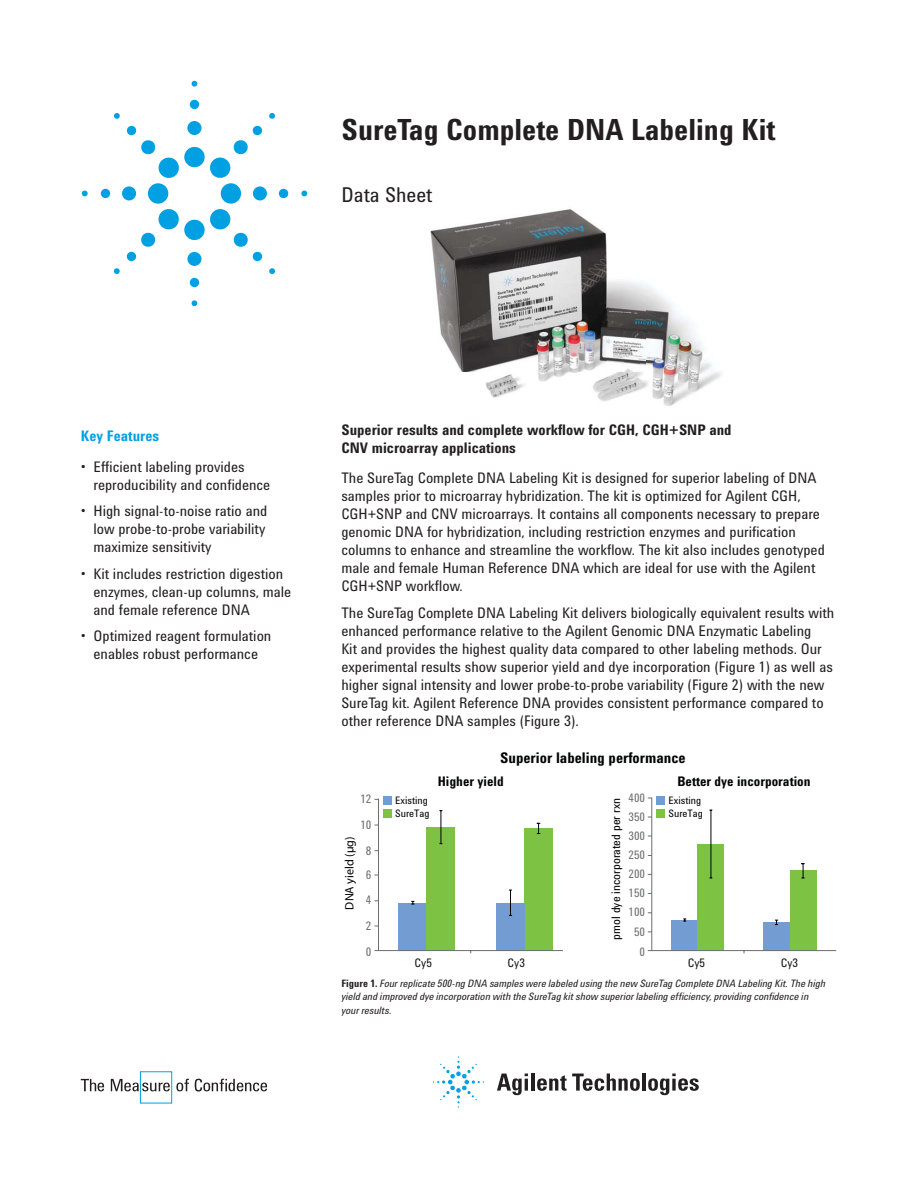
<style>
.page{position:relative;width:918px;height:1188px;background:#fff}
.page>*{position:absolute;margin:0;border:0;box-sizing:border-box;transform-origin:0 0}
.t1{font:700 30px "Agilent Condensed CFF";color:#231f20}
.t2{font:21px "Agilent Condensed CFF";color:#231f20}
.t3{font:700 15.15px "Agilent Condensed CFF";color:#020303}
.t4{font:15px/18px "Agilent Condensed CFF";color:#231f20}
.t5{font:700 15px/18px "Agilent Condensed CFF";color:#231f20}
.t6{font:700 15px "Agilent Condensed CFF";color:#00a1e4}
.t7{font:700 13.65px "Agilent Condensed CFF";color:#020303}
.t8{font:12.15px "Agilent Condensed CFF";color:#020303}
.t9{font:12.15px "Myriad";color:#020303}
.t10{font:12.15px "Agilent Condensed CFF";color:#131413}
.t11{font:12.15px "Agilent Condensed CFF";color:#6c6e70}
.t12{font:12px/18.8px "Agilent Condensed CFF";color:#6c6e70}
.t13{font:10.65px/13px "Agilent Condensed CFF";color:#020303}
.t14{font:italic 10.5px/13.5px "Agilent Condensed CFF";color:#231f20}
.s1{font-weight:700;font-style:normal}
</style>
<div class="page">
<img style="left:430px;top:209px;width:292px;height:197px">
<div style="left:184px;top:147px;width:21px;height:20px;background:#00a0e3;border-radius:50%"></div>
<div style="left:187px;top:121px;width:15px;height:14px;background:#00a0e3;border-radius:50%"></div>
<div style="left:190px;top:100px;width:9px;height:9px;background:#00a0e3;border-radius:50%"></div>
<svg style="left:192px;top:81px;width:5px;height:6px"></svg>
<div style="left:221px;top:183px;width:20px;height:21px;background:#00a0e3;border-radius:50%"></div>
<div style="left:253px;top:186px;width:14px;height:14px;background:#00a0e3;border-radius:50%"></div>
<div style="left:279px;top:189px;width:9px;height:9px;background:#00a0e3;border-radius:50%"></div>
<svg style="left:301px;top:191px;width:6px;height:5px"></svg>
<div style="left:184px;top:220px;width:21px;height:20px;background:#00a0e3;border-radius:50%"></div>
<div style="left:187px;top:252px;width:15px;height:14px;background:#00a0e3;border-radius:50%"></div>
<div style="left:190px;top:278px;width:9px;height:9px;background:#00a0e3;border-radius:50%"></div>
<svg style="left:192px;top:300px;width:5px;height:6px"></svg>
<div style="left:148px;top:183px;width:20px;height:21px;background:#00a0e3;border-radius:50%"></div>
<div style="left:122px;top:186px;width:14px;height:14px;background:#00a0e3;border-radius:50%"></div>
<div style="left:101px;top:189px;width:9px;height:9px;background:#00a0e3;border-radius:50%"></div>
<svg style="left:82px;top:191px;width:6px;height:5px"></svg>
<svg style="left:210px;top:125px;width:52px;height:53px"></svg>
<svg style="left:269px;top:113px;width:6px;height:6px"></svg>
<svg style="left:210px;top:209px;width:53px;height:53px"></svg>
<svg style="left:269px;top:268px;width:6px;height:6px"></svg>
<svg style="left:126px;top:209px;width:53px;height:53px"></svg>
<svg style="left:114px;top:268px;width:6px;height:6px"></svg>
<svg style="left:126px;top:125px;width:53px;height:53px"></svg>
<svg style="left:114px;top:113px;width:6px;height:6px"></svg>
<svg style="left:497px;top:1074px;width:31px;height:21px"></svg>
<hr style="left:531px;top:1074px;width:4px;height:17px;background:#231f20">
<svg style="left:537px;top:1074px;width:103px;height:17px"></svg>
<hr style="left:642px;top:1074px;width:4px;height:17px;background:#231f20">
<svg style="left:648px;top:1074px;width:51px;height:21px"></svg>
<svg style="left:433px;top:1056px;width:51px;height:52px"></svg>
<div style="left:399px;top:903px;width:28px;height:48px;background:#739cd2"></div>
<hr style="left:378px;top:799px;width:1px;height:152px;background:#6c6e70">
<hr style="left:375px;top:950px;width:188px;height:1px;background:#6c6e70">
<div style="left:383px;top:796px;width:9px;height:9px;background:#739cd2"></div>
<div style="left:383px;top:809px;width:9px;height:9px;background:#7dc242"></div>
<div style="left:657px;top:796px;width:8px;height:9px;background:#739cd2"></div>
<svg style="left:410px;top:797px;width:427px;height:157px"></svg>
<svg style="left:81px;top:1079px;width:23px;height:12px"></svg>
<svg style="left:111px;top:1079px;width:59px;height:12px"></svg>
<svg style="left:176px;top:1079px;width:13px;height:12px"></svg>
<svg style="left:195px;top:1079px;width:72px;height:13px"></svg>
<div style="left:140px;top:1071px;width:32px;height:33px;border:1px solid #00a0e3"></div>
<h1 class="t1" style="left:341px;top:119px;width:436px">SureTag Complete DNA Labeling Kit</h1>
<h2 class="t2" style="left:341px;top:187px;width:93px">Data Sheet</h2>
<p class="t6" style="left:81px;top:430px;width:80px">Key Features</p>
<p class="t4" style="left:94px;top:459px;width:178px;text-indent:-13px">• Efficient labeling provides reproducibility and confidence</p>
<p class="t4" style="left:94px;top:504px;width:175px;text-indent:-13px">• High signal-to-noise ratio and low probe-to-probe variability maximize sensitivity</p>
<p class="t4" style="left:94px;top:566px;width:199px;text-indent:-13px">• Kit includes restriction digestion enzymes, clean-up columns, male and female reference DNA</p>
<p class="t4" style="left:81px;top:629px;width:192px;text-align:center">• Optimized reagent formulation enables robust performance</p>
<p class="t5" style="left:341px;top:422px;width:392px">Superior results and complete workflow for CGH, CGH+SNP and<br>CNV microarray applications</p>
<p class="t4" style="left:341px;top:471px;width:485px">The SureTag Complete DNA Labeling Kit is designed for superior labeling of DNA samples prior to microarray hybridization. The kit is optimized for Agilent CGH, CGH+SNP and CNV microarrays. It contains all components necessary to prepare genomic DNA for hybridization, including restriction enzymes and purification columns to enhance and streamline the workflow. The kit also includes genotyped male and female Human Reference DNA which are ideal for use with the Agilent CGH+SNP workflow.</p>
<p class="t4" style="left:341px;top:605px;width:494px">The SureTag Complete DNA Labeling Kit delivers biologically equivalent results with enhanced performance relative to the Agilent Genomic DNA Enzymatic Labeling<br>Kit and provides the highest quality data compared to other labeling methods. Our experimental results show superior yield and dye incorporation (Figure 1) as well as higher signal intensity and lower probe-to-probe variability (Figure 2) with the new SureTag kit. Agilent Reference DNA provides consistent performance compared to other reference DNA samples (Figure 3).</p>
<p class="t3" style="left:500px;top:752px;width:187px">Superior labeling performance</p>
<p class="t11" style="left:360px;top:794px;width:13px">12</p>
<p class="t11" style="left:360px;top:820px;width:13px">10</p>
<p class="t9" style="left:345px;top:910px;width:75px;rotate:-90deg">DNA yield (μg)</p>
<p class="t11" style="left:366px;top:846px;width:7px">8</p>
<p class="t11" style="left:366px;top:871px;width:7px">6</p>
<p class="t11" style="left:366px;top:895px;width:7px">4</p>
<p class="t11" style="left:366px;top:921px;width:7px">2</p>
<p class="t11" style="left:366px;top:947px;width:7px">0</p>
<p class="t7" style="left:438px;top:777px;width:67px">Higher yield</p>
<p class="t7" style="left:677px;top:777px;width:135px">Better dye incorporation</p>
<p class="t12" style="left:628px;top:790px;width:18px">400</p>
<p class="t13" style="left:395px;top:795px;width:36px">Existing<br>SureTag</p>
<p class="t13" style="left:669px;top:795px;width:36px">Existing<br>SureTag</p>
<p class="t8" style="left:611px;top:940px;width:143px;rotate:-90deg">pmol dye incorporated per rxn</p>
<p class="t12" style="left:628px;top:809px;width:18px">350</p>
<p class="t12" style="left:628px;top:828px;width:18px">300</p>
<p class="t12" style="left:628px;top:847px;width:18px">250</p>
<p class="t12" style="left:628px;top:866px;width:18px">200</p>
<p class="t12" style="left:628px;top:885px;width:18px">150<br>100</p>
<p class="t12" style="left:634px;top:924px;width:13px">50</p>
<p class="t10" style="left:415px;top:958px;width:19px">Cy5</p>
<p class="t10" style="left:508px;top:958px;width:19px">Cy3</p>
<p class="t12" style="left:640px;top:943px;width:7px">0</p>
<p class="t10" style="left:688px;top:958px;width:19px">Cy5</p>
<p class="t10" style="left:781px;top:958px;width:19px">Cy3</p>
<p class="t14" style="left:341px;top:978px;width:486px"><span class="s1">Figure 1.</span> Four replicate 500-ng DNA samples were labeled using the new SureTag Complete DNA Labeling Kit. The high yield and improved dye incorporation with the SureTag kit show superior labeling efficiency, providing confidence in your results.</p>
</div>
